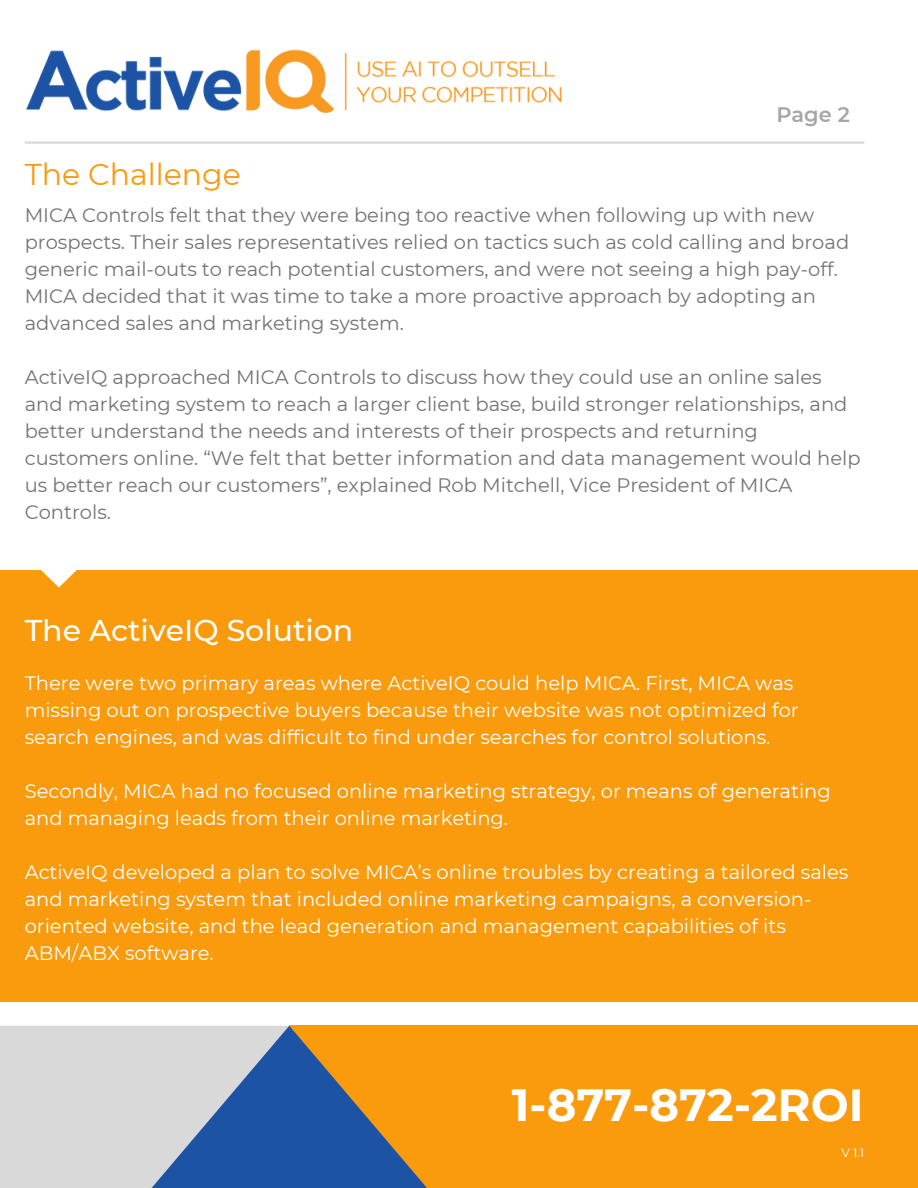
<style>
.page{position:relative;width:918px;height:1188px;background:#fff}
.page>*{position:absolute;margin:0;border:0;box-sizing:border-box;transform-origin:0 0}
.t1{font:700 45px "Montserrat";color:#fff}
.t2{font:500 30px "Montserrat";color:#fff}
.t3{font:30px "Montserrat";color:#fa9a0d}
.t4{font:600 21px "Montserrat";color:#a6a6a6}
.t5{font:19.5px/27px "Montserrat";color:#737373}
.t6{font:19.5px/27px "Montserrat";color:#fff}
.t7{font:12px "Montserrat";color:#fff}
</style>
<div class="page">
<div style="left:289px;top:1026px;width:629px;height:162px;background:#fa9a0d"></div>
<div style="left:0;top:1026px;width:289px;height:162px;background:#d9d9d9"></div>
<svg style="left:152px;top:1026px;width:275px;height:162px"></svg>
<hr style="left:25px;top:141px;width:839px;height:3px;background:#d9d9d9">
<img style="left:26px;top:49px;width:536px;height:65px">
<div style="left:0;top:571px;width:918px;height:431px;background:#fa9a0d"></div>
<svg style="left:35px;top:570px;width:47px;height:18px"></svg>
<h4 class="t4" style="left:776px;top:102px;width:75px">Page 2</h4>
<h3 class="t3" style="left:25px;top:156px;width:218px">The Challenge</h3>
<h5 class="t5" style="left:25px;top:202px;width:826px">MICA Controls felt that they were being too reactive when following up with new prospects. Their sales representatives relied on tactics such as cold calling and broad generic mail-outs to reach potential customers, and were not seeing a high pay-off.<br>MICA decided that it was time to take a more proactive approach by adopting an advanced sales and marketing system.</h5>
<h5 class="t5" style="left:25px;top:364px;width:838px">ActiveIQ approached MICA Controls to discuss how they could use an online sales and marketing system to reach a larger client base, build stronger relationships, and better understand the needs and interests of their prospects and returning customers online. “We felt that better information and data management would help us better reach our customers”, explained Rob Mitchell, Vice President of MICA Controls.</h5>
<h5 class="t2" style="left:25px;top:612px;width:330px">The ActiveIQ Solution</h5>
<h5 class="t6" style="left:25px;top:670px;width:776px">There were two primary areas where ActiveIQ could help MICA. First, MICA was missing out on prospective buyers because their website was not optimized for search engines, and was difficult to find under searches for control solutions.</h5>
<h1 class="t6" style="left:25px;top:778px;width:808px">Secondly, MICA had no focused online marketing strategy, or means of generating and managing leads from their online marketing.</h1>
<p class="t6" style="left:25px;top:859px;width:825px">ActiveIQ developed a plan to solve MICA’s online troubles by creating a tailored sales and marketing system that included online marketing campaigns, a conversion&shy;oriented website, and the lead generation and management capabilities of its ABM/ABX software.</p>
<h2 class="t1" style="left:512px;top:1078px;width:353px">1-877-872-2ROI</h2>
<h5 class="t7" style="left:842px;top:1146px;width:24px">V 1.1</h5>
</div>
